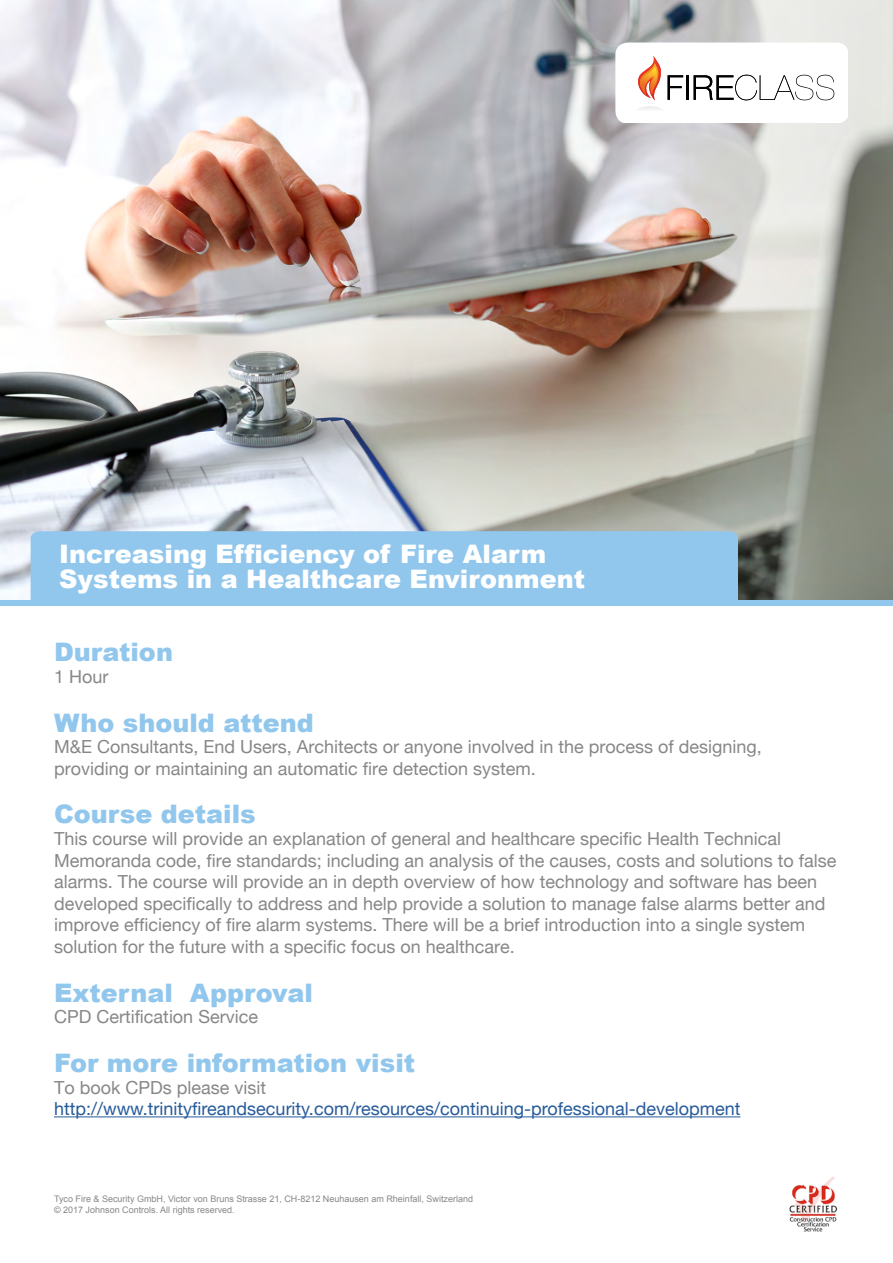
<style>
.page{position:relative;width:893px;height:1263px;background:#fff}
.page>*{position:absolute;margin:0;border:0;box-sizing:border-box;transform-origin:0 0}
.t1{font:900 25.5px "Arial";color:#92c7ed}
.t2{font:900 25.5px/25.5px "Arial";color:#fff}
.t3{font:18px/21.6px "Helvetica Neue";color:#878787}
.t4{font:18px "Helvetica Neue";color:#275b9b}
.t5{font:9px/10.8px "Arial";color:#878787}
</style>
<div class="page">
<img style="left:0;top:0;width:893px;height:600px">
<div style="left:0;top:600px;width:893px;height:6px;background:#92c7ed"></div>
<div style="left:31px;top:531px;width:707px;height:69px;background:#92c7ed"></div>
<svg style="left:615px;top:43px;width:232px;height:80px"></svg>
<hr style="left:54px;top:1116px;width:686px;height:1px;background:#275b9b">
<img style="left:789px;top:1176px;width:49px;height:56px">
<h1 class="t2" style="left:59px;top:540px;width:527px">Increasing Efficiency of Fire Alarm<br>Systems in a Healthcare Environment</h1>
<h1 class="t1" style="left:54px;top:634px;width:121px">Duration</h1>
<p class="t3" style="left:54px;top:667px;width:56px">1 Hour</p>
<h1 class="t1" style="left:54px;top:704px;width:261px">Who should attend</h1>
<p class="t3" style="left:54px;top:737px;width:709px">M&amp;E Consultants, End Users, Architects or anyone involved in the process of designing, providing or maintaining an automatic fire detection system.</p>
<h1 class="t1" style="left:54px;top:796px;width:203px">Course details</h1>
<p class="t3" style="left:54px;top:829px;width:784px">This course will provide an explanation of general and healthcare specific Health Technical Memoranda code, fire standards; including an analysis of the causes, costs and solutions to false alarms. The course will provide an in depth overview of how technology and software has been developed specifically to address and help provide a solution to manage false alarms better and improve efficiency of fire alarm systems. There will be a brief introduction into a single system solution for the future with a specific focus on healthcare.</p>
<h1 class="t1" style="left:54px;top:974px;width:261px">External Approval</h1>
<p class="t3" style="left:54px;top:1007px;width:205px">CPD Certification Service</p>
<h1 class="t1" style="left:54px;top:1044px;width:363px">For more information visit</h1>
<p class="t3" style="left:54px;top:1077px;width:214px">To book CPDs please visit</p>
<p class="t4" style="left:54px;top:1096px;width:688px">http://www.trinityfireandsecurity.com/resources/continuing-professional-development</p>
<p class="t5" style="left:54px;top:1193px;width:420px">Tyco Fire &amp; Security GmbH, Victor von Bruns Strasse 21, CH-8212 Neuhausen am Rheinfall, Switzerland © 2017 Johnson Controls. All rights reserved.</p>
</div>
